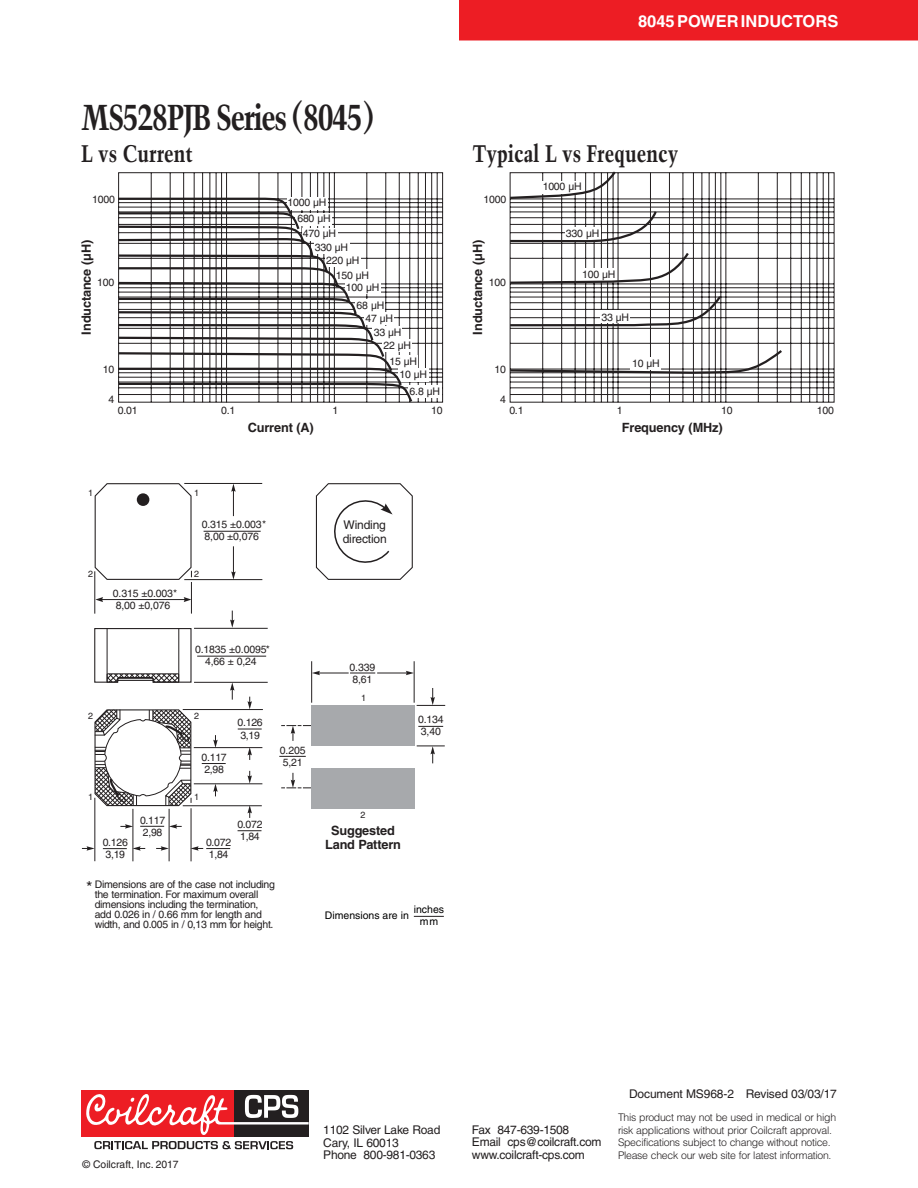
<style>
.page{position:relative;width:918px;height:1188px;background:#fff}
.page>*{position:absolute;margin:0;border:0;box-sizing:border-box;transform-origin:0 0}
.t1{font:700 condensed 36px "Trump Mediaeval";letter-spacing:-.04em;color:#231f20}
.t2{font:700 condensed 24px "Trump Mediaeval";color:#231f20}
.t3{font:700 16.5px "Helvetica";color:#fff}
.t4{font:16.5px "Helvetica";color:#231f20}
.t5{font:700 12.75px/13.6px "Helvetica";letter-spacing:-.01em;color:#231f20;text-align:center}
.t6{font:12px/12.5px "Helvetica";letter-spacing:-.02em;color:#231f20}
.t7{font:10.5px/12.1px "Helvetica";letter-spacing:-.025em;color:#231f20}
.t8{font:300 10.5px/12.5px "Helvetica";letter-spacing:-.03em;color:#231f20}
.t9{font:10.5px/12px "Helvetica";color:#000;text-align:center}
.t10{font:10.5px "Helvetica";color:#231f20}
.t11{font:9px "Helvetica";color:#231f20}
</style>
<div class="page">
<div style="left:459px;top:0;width:459px;height:40px;background:#ed1d24"></div>
<div style="left:234px;top:1090px;width:75px;height:47px;background:#231f20"></div>
<div style="left:81px;top:1090px;width:153px;height:47px;background:#ed1d24"></div>
<svg style="left:86px;top:1094px;width:223px;height:41px"></svg>
<svg style="left:94px;top:1141px;width:199px;height:8px"></svg>
<svg style="left:509px;top:172px;width:326px;height:231px"></svg>
<div style="left:600px;top:311px;width:30px;height:12px;background:#fff"></div>
<div style="left:630px;top:357px;width:31px;height:13px;background:#fff"></div>
<svg style="left:509px;top:171px;width:182px;height:114px"></svg>
<svg style="left:118px;top:172px;width:325px;height:231px"></svg>
<div style="left:388px;top:355px;width:30px;height:13px;background:#fff"></div>
<div style="left:398px;top:368px;width:31px;height:13px;background:#fff"></div>
<div style="left:408px;top:385px;width:34px;height:13px;background:#fff"></div>
<svg style="left:118px;top:197px;width:296px;height:206px"></svg>
<hr style="left:414px;top:916px;width:30px;height:1px;background:#231f20">
<svg style="left:230px;top:683px;width:5px;height:17px"></svg>
<svg style="left:94px;top:483px;width:319px;height:200px"></svg>
<hr style="left:107px;top:628px;width:1px;height:54px;background:#231f20">
<hr style="left:178px;top:628px;width:1px;height:54px;background:#231f20">
<hr style="left:414px;top:661px;width:1px;height:42px;background:#231f20">
<svg style="left:350px;top:673px;width:25px;height:1px"></svg>
<svg style="left:279px;top:756px;width:27px;height:1px"></svg>
<svg style="left:418px;top:726px;width:25px;height:1px"></svg>
<hr style="left:311px;top:661px;width:1px;height:42px;background:#231f20">
<hr style="left:377px;top:673px;width:32px;height:1px;background:#231f20">
<svg style="left:406px;top:671px;width:8px;height:4px"></svg>
<hr style="left:317px;top:673px;width:32px;height:1px;background:#231f20">
<svg style="left:312px;top:671px;width:8px;height:4px"></svg>
<svg style="left:417px;top:746px;width:28px;height:17px"></svg>
<svg style="left:281px;top:725px;width:30px;height:16px"></svg>
<svg style="left:281px;top:773px;width:30px;height:15px"></svg>
<svg style="left:417px;top:688px;width:28px;height:18px"></svg>
<div style="left:311px;top:705px;width:103px;height:41px;background:#a7a9ac"></div>
<div style="left:311px;top:768px;width:103px;height:41px;background:#a7a9ac"></div>
<svg style="left:238px;top:729px;width:24px;height:1px"></svg>
<svg style="left:103px;top:848px;width:24px;height:1px"></svg>
<svg style="left:202px;top:763px;width:24px;height:1px"></svg>
<svg style="left:238px;top:830px;width:23px;height:1px"></svg>
<hr style="left:194px;top:747px;width:68px;height:1px;background:#231f20">
<hr style="left:133px;top:809px;width:1px;height:52px;background:#231f20">
<hr style="left:194px;top:783px;width:68px;height:1px;background:#231f20">
<hr style="left:169px;top:809px;width:1px;height:52px;background:#231f20">
<hr style="left:183px;top:709px;width:80px;height:1px;background:#231f20">
<hr style="left:94px;top:798px;width:1px;height:63px;background:#231f20">
<hr style="left:183px;top:805px;width:79px;height:1px;background:#231f20">
<hr style="left:191px;top:808px;width:1px;height:53px;background:#231f20">
<svg style="left:247px;top:697px;width:5px;height:12px"></svg>
<svg style="left:82px;top:846px;width:13px;height:5px"></svg>
<svg style="left:247px;top:747px;width:5px;height:13px"></svg>
<svg style="left:133px;top:846px;width:12px;height:5px"></svg>
<svg style="left:247px;top:805px;width:5px;height:13px"></svg>
<svg style="left:190px;top:846px;width:40px;height:5px"></svg>
<svg style="left:213px;top:735px;width:5px;height:13px"></svg>
<svg style="left:120px;top:824px;width:13px;height:5px"></svg>
<svg style="left:247px;top:771px;width:5px;height:13px"></svg>
<svg style="left:156px;top:846px;width:13px;height:5px"></svg>
<svg style="left:213px;top:784px;width:5px;height:12px"></svg>
<svg style="left:140px;top:824px;width:42px;height:5px"></svg>
<svg style="left:94px;top:709px;width:98px;height:98px"></svg>
<div style="left:137px;top:493px;width:12px;height:13px;background:#231f20;border-radius:50%"></div>
<svg style="left:107px;top:674px;width:71px;height:8px"></svg>
<svg style="left:331px;top:497px;width:62px;height:69px"></svg>
<h1 class="t1" style="left:81px;top:94px;width:295px">MS528PJB Series (8045)</h1>
<h3 class="t3" style="left:638px;top:11px;width:202px">8045 POWER INDUCTORS</h3>
<h2 class="t2" style="left:81px;top:138px;width:113px">L vs Current</h2>
<h2 class="t2" style="left:472px;top:138px;width:207px">Typical L vs Frequency</h2>
<p class="t7" style="left:92px;top:193px;width:24px">1000</p>
<p class="t5" style="left:79px;top:335px;width:96px;rotate:-90deg">Inductance (µH)</p>
<p class="t7" style="left:97px;top:276px;width:19px">100</p>
<p class="t7" style="left:103px;top:363px;width:13px">10</p>
<p class="t7" style="left:109px;top:393px;width:7px">4</p>
<p class="t7" style="left:287px;top:196px;width:40px">1000 µH</p>
<p class="t7" style="left:297px;top:213px;width:35px">680 µH</p>
<p class="t7" style="left:303px;top:227px;width:35px">470 µH</p>
<p class="t7" style="left:315px;top:241px;width:35px">330 µH</p>
<p class="t7" style="left:326px;top:254px;width:35px">220 µH</p>
<p class="t7" style="left:336px;top:269px;width:35px">150 µH</p>
<p class="t7" style="left:346px;top:282px;width:35px">100 µH</p>
<p class="t7" style="left:357px;top:299px;width:29px">68 µH</p>
<p class="t7" style="left:365px;top:313px;width:29px">47 µH</p>
<p class="t7" style="left:374px;top:327px;width:29px">33 µH</p>
<p class="t7" style="left:383px;top:337px;width:35px;line-height:16px;text-align:center">22 µH<br>15 µH</p>
<p class="t7" style="left:410px;top:366px;width:32px;line-height:16.8px;text-indent:-10px">10 µH<br>6.8 µH</p>
<p class="t7" style="left:118px;top:404px;width:21px">0.01</p>
<p class="t7" style="left:221px;top:404px;width:16px">0.1</p>
<p class="t7" style="left:332px;top:404px;width:7px">1</p>
<p class="t7" style="left:431px;top:404px;width:13px">10</p>
<p class="t5" style="left:248px;top:420px;width:68px">Current (A)</p>
<p class="t11" style="left:88px;top:487px;width:7px">1</p>
<p class="t11" style="left:194px;top:487px;width:7px">1</p>
<p class="t7" style="left:202px;top:518px;width:66px">0.315 ±0.003*<br>8,00 ±0,076</p>
<p class="t6" style="left:343px;top:518px;width:46px;line-height:13.8px">Winding direction</p>
<p class="t11" style="left:88px;top:569px;width:7px">2</p>
<p class="t11" style="left:194px;top:569px;width:7px">2</p>
<p class="t7" style="left:113px;top:587px;width:66px">0.315 ±0.003*<br>8,00 ±0,076</p>
<p class="t7" style="left:195px;top:643px;width:76px;text-align:center">0.1835 ±0.0095*<br>4,66 ± 0,24</p>
<p class="t7" style="left:350px;top:661px;width:27px">0.339<br>8,61</p>
<p class="t11" style="left:361px;top:693px;width:7px">1</p>
<p class="t11" style="left:88px;top:711px;width:7px">2</p>
<p class="t11" style="left:194px;top:711px;width:7px">2</p>
<p class="t7" style="left:238px;top:717px;width:27px">0.126<br>3,19</p>
<p class="t7" style="left:418px;top:714px;width:27px">0.134<br>3,40</p>
<p class="t7" style="left:202px;top:751px;width:27px">0.117<br>2,98</p>
<p class="t7" style="left:280px;top:744px;width:27px">0.205<br>5,21</p>
<p class="t11" style="left:88px;top:792px;width:7px">1</p>
<p class="t11" style="left:194px;top:792px;width:7px">1</p>
<p class="t7" style="left:140px;top:814px;width:27px">0.117<br>2,98</p>
<p class="t7" style="left:237px;top:818px;width:27px">0.072<br>1,84</p>
<p class="t7" style="left:206px;top:836px;width:27px">0.072<br>1,84</p>
<p class="t7" style="left:95px;top:880px;width:182px;line-height:9.9px">Dimensions are of the case not including the termination. For maximum overall dimensions including the termination, add 0.026 in / 0.66 mm for length and width, and 0.005 in / 0,13 mm for height.</p>
<p class="t7" style="left:103px;top:836px;width:27px">0.126<br>3,19</p>
<h3 class="t4" style="left:86px;top:878px;width:8px">*</h3>
<p class="t11" style="left:360px;top:810px;width:7px">2</p>
<p class="t5" style="left:325px;top:824px;width:77px">Suggested<br>Land Pattern</p>
<p class="t9" style="left:325px;top:910px;width:86px">Dimensions are in</p>
<p class="t9" style="left:414px;top:903px;width:32px">inches mm</p>
<p class="t7" style="left:484px;top:193px;width:24px">1000</p>
<p class="t5" style="left:471px;top:335px;width:96px;rotate:-90deg">Inductance (µH)</p>
<p class="t7" style="left:489px;top:276px;width:19px">100</p>
<p class="t7" style="left:494px;top:363px;width:13px">10</p>
<p class="t7" style="left:500px;top:393px;width:7px">4</p>
<p class="t7" style="left:543px;top:181px;width:40px">1000 µH</p>
<p class="t7" style="left:566px;top:227px;width:35px">330 µH</p>
<p class="t7" style="left:582px;top:268px;width:35px">100 µH</p>
<p class="t7" style="left:601px;top:311px;width:29px">33 µH</p>
<p class="t7" style="left:632px;top:357px;width:29px">10 µH</p>
<p class="t7" style="left:509px;top:404px;width:16px">0.1</p>
<p class="t7" style="left:617px;top:404px;width:7px">1</p>
<p class="t7" style="left:721px;top:404px;width:13px">10</p>
<p class="t7" style="left:817px;top:404px;width:19px">100</p>
<p class="t5" style="left:622px;top:420px;width:102px">Frequency (MHz)</p>
<p class="t6" style="left:629px;top:1088px;width:209px">Document MS968-2 Revised 03/03/17</p>
<p class="t10" style="left:83px;top:1158px;width:98px">© Coilcraft, Inc. 2017</p>
<p class="t6" style="left:323px;top:1124px;width:119px">1102 Silver Lake Road<br>Cary, IL 60013<br>Phone 800-981-0363</p>
<p class="t6" style="left:472px;top:1123px;width:131px">Fax 847-639-1508<br>Email cps@coilcraft.com www.coilcraft-cps.com</p>
<p class="t8" style="left:618px;top:1111px;width:220px">This product may not be used in medical or high risk applications without prior Coilcraft approval.<br>Specifications subject to change without notice.<br>Please check our web site for latest information.</p>
</div>
